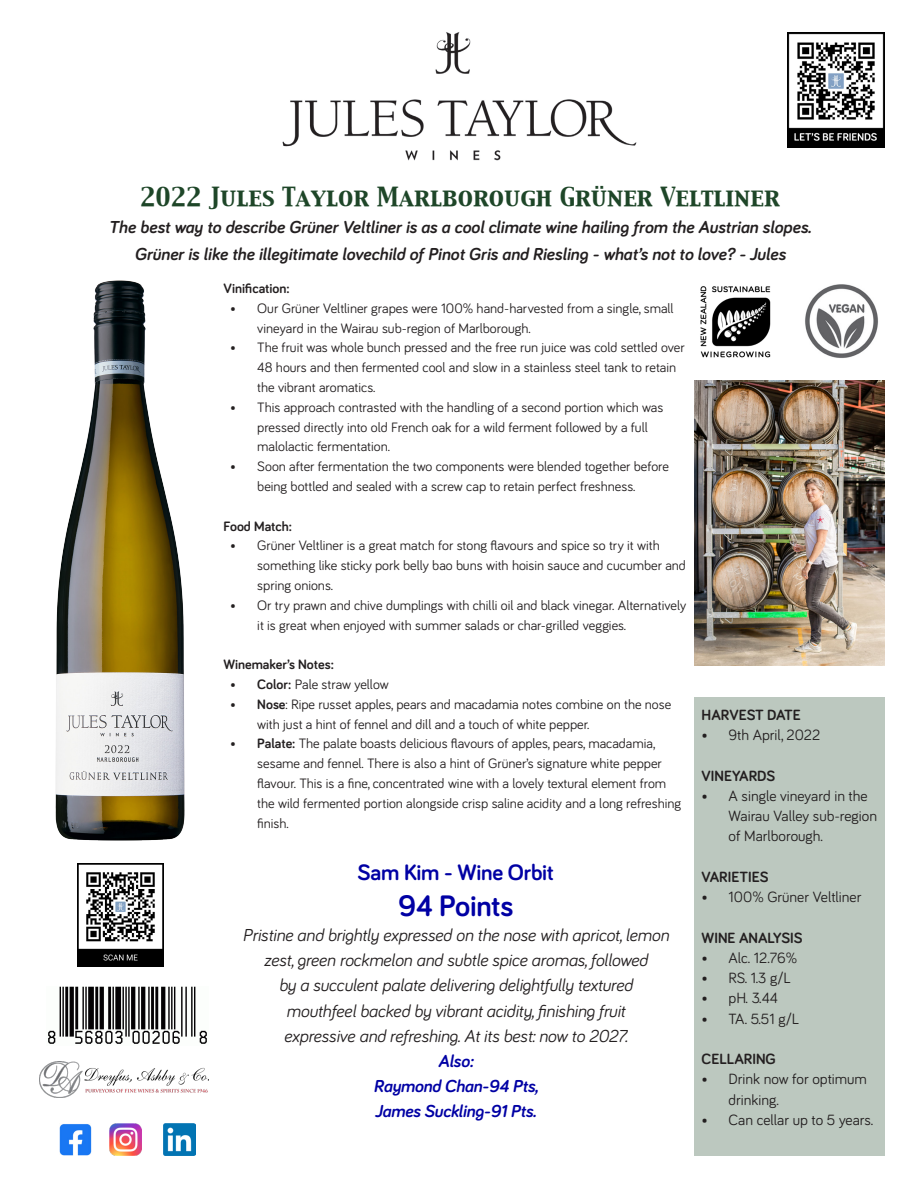
<style>
.page{position:relative;width:918px;height:1188px;background:#fff}
.page>*{position:absolute;margin:0;border:0;box-sizing:border-box;transform-origin:0 0}
.t1{font:700 30.6px "Bariol";letter-spacing:-.01em;color:#0000a4}
.t2{font:22.95px "Capitals";color:#1e4628}
.t3{font:700 22.95px "Bariol";letter-spacing:-.01em;color:#0000a4}
.t4{font:italic 17.85px "Bariol";letter-spacing:-.01em;color:#231f20}
.t5{font:italic 700 17.85px "Bariol";color:#231f20}
.t6{font:italic 700 17.85px "Bariol";letter-spacing:-.01em;color:#0000a4}
.t7{font:15.3px/20.2px "Bariol";color:#231f20}
.t8{font:700 15.3px "Bariol";color:#231f20}
.t9{font:14.1px/19.8px "Bariol";color:#231f20}
.Default{font:700 14.1px "Bariol";color:#231f20}
.s1{font-weight:700}
</style>
<div class="page">
<img style="left:282px;top:32px;width:355px;height:129px">
<img style="left:40px;top:1061px;width:168px;height:37px">
<img style="left:56px;top:280px;width:128px;height:560px">
<div style="left:695px;top:697px;width:190px;height:459px;background:#bcc8bf"></div>
<img style="left:48px;top:987px;width:159px;height:57px">
<img style="left:700px;top:286px;width:71px;height:72px">
<img style="left:805px;top:284px;width:73px;height:74px">
<img style="left:695px;top:381px;width:190px;height:285px">
<img style="left:78px;top:864px;width:86px;height:102px">
<img style="left:788px;top:32px;width:97px;height:116px">
<img style="left:59px;top:1124px;width:33px;height:32px">
<img style="left:109px;top:1123px;width:33px;height:33px">
<img style="left:163px;top:1123px;width:33px;height:33px">
<p class="t2" style="left:140px;top:181px;width:641px">2022 Jules Taylor Marlborough Grüner Veltliner</p>
<p class="t5" style="left:109px;top:215px;width:704px">The best way to describe Grüner Veltliner is as a cool climate wine hailing from the Austrian slopes.</p>
<p class="t5" style="left:134px;top:242px;width:653px">Grüner is like the illegitimate lovechild of Pinot Gris and Riesling - what’s not to love? - Jules</p>
<p class="Default" style="left:224px;top:279px;width:68px">Vinification:</p>
<p class="t9" style="left:257px;top:298px;width:418px;text-indent:-27px">• Our Grüner Veltliner grapes were 100% hand-harvested from a single, small vineyard in the Wairau sub-region of Marlborough.</p>
<p class="t9" style="left:257px;top:337px;width:429px;text-indent:-27px">• The fruit was whole bunch pressed and the free run juice was cold settled over<br>48 hours and then fermented cool and slow in a stainless steel tank to retain the vibrant aromatics.</p>
<p class="t9" style="left:257px;top:397px;width:408px;text-indent:-27px">• This approach contrasted with the handling of a second portion which was pressed directly into old French oak for a wild ferment followed by a full malolactic fermentation.</p>
<p class="t9" style="left:230px;top:456px;width:440px;text-align:center">• Soon after fermentation the two components were blended together before being bottled and sealed with a screw cap to retain perfect freshness.</p>
<p class="Default" style="left:224px;top:516px;width:70px">Food Match:</p>
<p class="t9" style="left:257px;top:535px;width:430px;text-indent:-27px">• Grüner Veltliner is a great match for stong flavours and spice so try it with something like sticky pork belly bao buns with hoisin sauce and cucumber and spring onions.</p>
<p class="t9" style="left:257px;top:595px;width:430px;text-indent:-27px">• Or try prawn and chive dumplings with chilli oil and black vinegar. Alternatively it is great when enjoyed with summer salads or char-grilled veggies.</p>
<p class="Default" style="left:224px;top:655px;width:112px">Winemaker’s Notes:</p>
<p class="t9" style="left:230px;top:674px;width:160px"><span class="s1">• Color:</span> Pale straw yellow</p>
<p class="t9" style="left:257px;top:694px;width:415px;text-indent:-27px"><span class="s1">• Nose</span>: Ripe russet apples, pears and macadamia notes combine on the nose with just a hint of fennel and dill and a touch of white pepper.</p>
<p class="t9" style="left:257px;top:733px;width:425px;text-indent:-27px"><span class="s1">• Palate:</span> The palate boasts delicious flavours of apples, pears, macadamia, sesame and fennel. There is also a hint of Grüner’s signature white pepper flavour. This is a fine, concentrated wine with a lovely textural element from the wild fermented portion alongside crisp saline acidity and a long refreshing finish.</p>
<p class="t3" style="left:358px;top:856px;width:198px">Sam Kim - Wine Orbit</p>
<p class="t1" style="left:398px;top:885px;width:117px">94 Points</p>
<p class="t4" style="left:242px;top:923px;width:428px">Pristine and brightly expressed on the nose with apricot, lemon</p>
<p class="t4" style="left:264px;top:948px;width:385px">zest, green rockmelon and subtle spice aromas, followed</p>
<p class="t4" style="left:279px;top:973px;width:355px">by a succulent palate delivering delightfully textured</p>
<p class="t4" style="left:286px;top:999px;width:341px">mouthfeel backed by vibrant acidity, finishing fruit</p>
<p class="t4" style="left:284px;top:1024px;width:345px">expressive and refreshing. At its best: now to 2027.</p>
<p class="t6" style="left:438px;top:1049px;width:37px">Also:</p>
<p class="t6" style="left:374px;top:1074px;width:167px">Raymond Chan-94 Pts,</p>
<p class="t6" style="left:375px;top:1099px;width:163px">James Suckling-91 Pts.</p>
<p class="t8" style="left:702px;top:704px;width:101px">HARVEST DATE</p>
<p class="t7" style="left:702px;top:724px;width:120px">• 9th April, 2022</p>
<p class="t8" style="left:702px;top:765px;width:75px">VINEYARDS</p>
<p class="t7" style="left:729px;top:785px;width:150px;text-indent:-27px">• A single vineyard in the<br>Wairau Valley sub-region of Marlborough.</p>
<p class="t8" style="left:702px;top:866px;width:68px">VARIETIES</p>
<p class="t7" style="left:702px;top:886px;width:161px">• 100% Grüner Veltliner</p>
<p class="t8" style="left:702px;top:927px;width:103px">WINE ANALYSIS</p>
<p class="t7" style="left:702px;top:947px;width:97px">• Alc. 12.76%</p>
<p class="t7" style="left:702px;top:967px;width:91px">• RS. 1.3 g/L</p>
<p class="t7" style="left:702px;top:987px;width:78px">• pH. 3.44</p>
<p class="t7" style="left:702px;top:1008px;width:99px">• TA. 5.51 g/L</p>
<p class="t8" style="left:702px;top:1049px;width:76px">CELLARING</p>
<p class="t7" style="left:729px;top:1068px;width:140px;text-indent:-27px">• Drink now for optimum drinking.</p>
<p class="t7" style="left:702px;top:1109px;width:173px">• Can cellar up to 5 years.</p>
</div>
